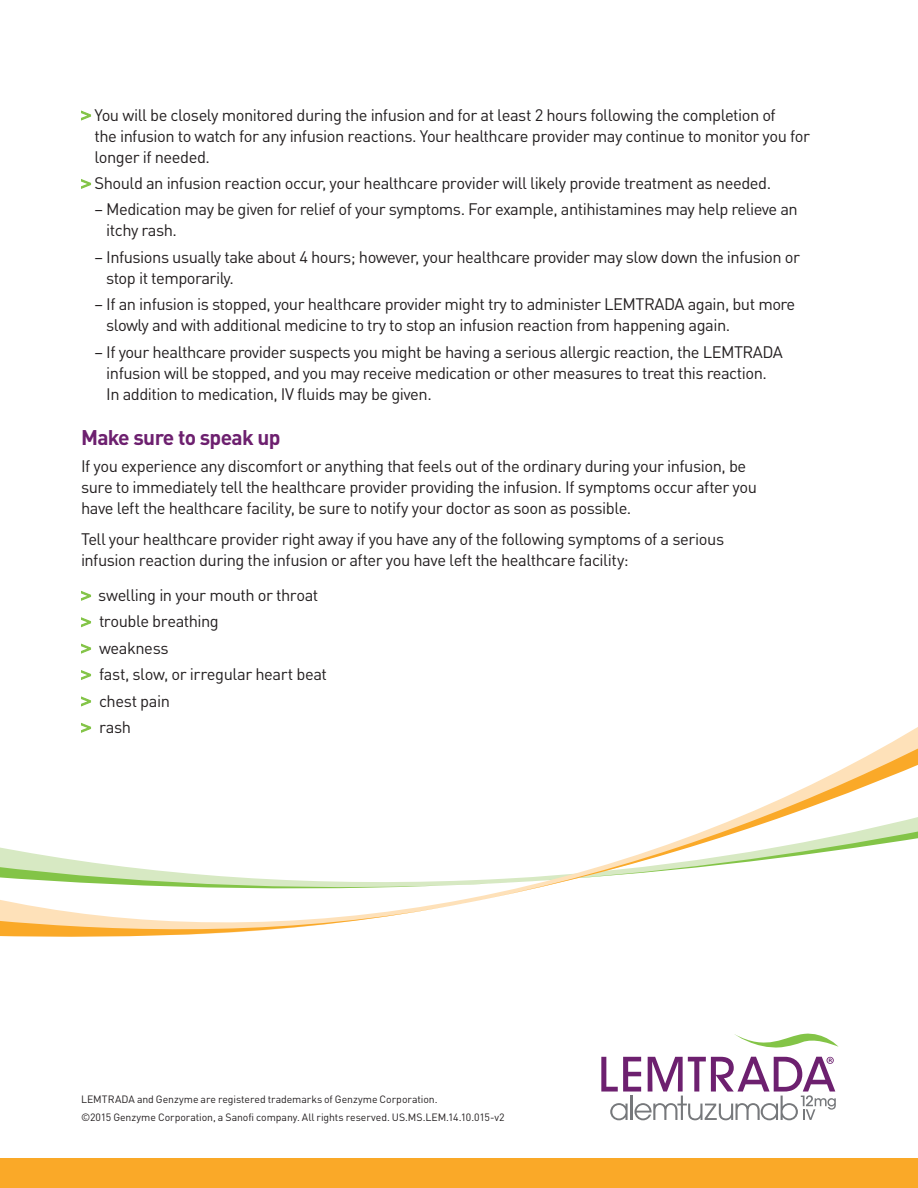
<style>
.page{position:relative;width:918px;height:1188px;background:#fff}
.page>*{position:absolute;margin:0;border:0;box-sizing:border-box;transform-origin:0 0}
.Subhead_3{font:700 21px "DIN Pro";letter-spacing:-.03em;color:#6d206f}
.new_body{font:16.5px/21px "DIN Pro";letter-spacing:-.03em;color:#231f20}
.Subhead_3-2{font:16.5px/21px "DIN Pro";letter-spacing:-.03em;color:#231f20}
.Bullet{font:16.5px/21px "DIN Pro";letter-spacing:-.03em;color:#231f20}
.Body{font:10.5px "DIN Pro";letter-spacing:-.005em;color:#231f20}
</style>
<div class="page">
<svg style="left:0;top:742px;width:918px;height:195px"></svg>
<div style="left:0;top:1159px;width:918px;height:29px;background:#faa928"></div>
<svg style="left:601px;top:1034px;width:237px;height:86px"></svg>
<svg style="left:81px;top:110px;width:11px;height:11px"></svg>
<svg style="left:81px;top:179px;width:11px;height:10px"></svg>
<svg style="left:81px;top:590px;width:11px;height:11px"></svg>
<svg style="left:81px;top:617px;width:11px;height:11px"></svg>
<svg style="left:81px;top:643px;width:11px;height:11px"></svg>
<svg style="left:81px;top:670px;width:11px;height:10px"></svg>
<svg style="left:81px;top:696px;width:11px;height:11px"></svg>
<svg style="left:81px;top:722px;width:11px;height:11px"></svg>
<p class="Bullet" style="left:94px;top:103px;width:717px">You will be closely monitored during the infusion and for at least 2 hours following the completion of<br>the infusion to watch for any infusion reactions. Your healthcare provider may continue to monitor you for longer if needed.</p>
<p class="Bullet" style="left:94px;top:171px;width:678px">Should an infusion reaction occur, your healthcare provider will likely provide treatment as needed.</p>
<p class="new_body" style="left:106px;top:197px;width:693px;text-indent:-12px">– Medication may be given for relief of your symptoms. For example, antihistamines may help relieve an itchy rash.</p>
<p class="new_body" style="left:106px;top:245px;width:695px;text-indent:-12px">– Infusions usually take about 4 hours; however, your healthcare provider may slow down the infusion or stop it temporarily.</p>
<p class="new_body" style="left:106px;top:292px;width:691px;text-indent:-12px">– If an infusion is stopped, your healthcare provider might try to administer LEMTRADA again, but more slowly and with additional medicine to try to stop an infusion reaction from happening again.</p>
<p class="new_body" style="left:106px;top:340px;width:678px;text-indent:-12px">– If your healthcare provider suspects you might be having a serious allergic reaction, the LEMTRADA infusion will be stopped, and you may receive medication or other measures to treat this reaction.<br>In addition to medication, IV fluids may be given.</p>
<p class="Subhead_3" style="left:81px;top:420px;width:201px">Make sure to speak up</p>
<p class="Subhead_3-2" style="left:81px;top:454px;width:678px">If you experience any discomfort or anything that feels out of the ordinary during your infusion, be sure to immediately tell the healthcare provider providing the infusion. If symptoms occur after you have left the healthcare facility, be sure to notify your doctor as soon as possible.</p>
<p class="Subhead_3-2" style="left:81px;top:527px;width:645px">Tell your healthcare provider right away if you have any of the following symptoms of a serious infusion reaction during the infusion or after you have left the healthcare facility:</p>
<p class="Subhead_3-2" style="left:98px;top:583px;width:222px">swelling in your mouth or throat</p>
<p class="Subhead_3-2" style="left:99px;top:609px;width:121px">trouble breathing</p>
<p class="Subhead_3-2" style="left:99px;top:636px;width:71px">weakness</p>
<p class="Subhead_3-2" style="left:99px;top:662px;width:229px">fast, slow, or irregular heart beat</p>
<p class="Subhead_3-2" style="left:99px;top:688px;width:72px">chest pain</p>
<p class="Subhead_3-2" style="left:99px;top:715px;width:34px">rash</p>
<p class="Body" style="left:81px;top:1091px;width:358px">LEMTRADA and Genzyme are registered trademarks of Genzyme Corporation.</p>
<p class="Body" style="left:81px;top:1108px;width:425px">©2015 Genzyme Corporation, a Sanofi company. All rights reserved. US.MS.LEM.14.10.015-v2</p>
</div>
